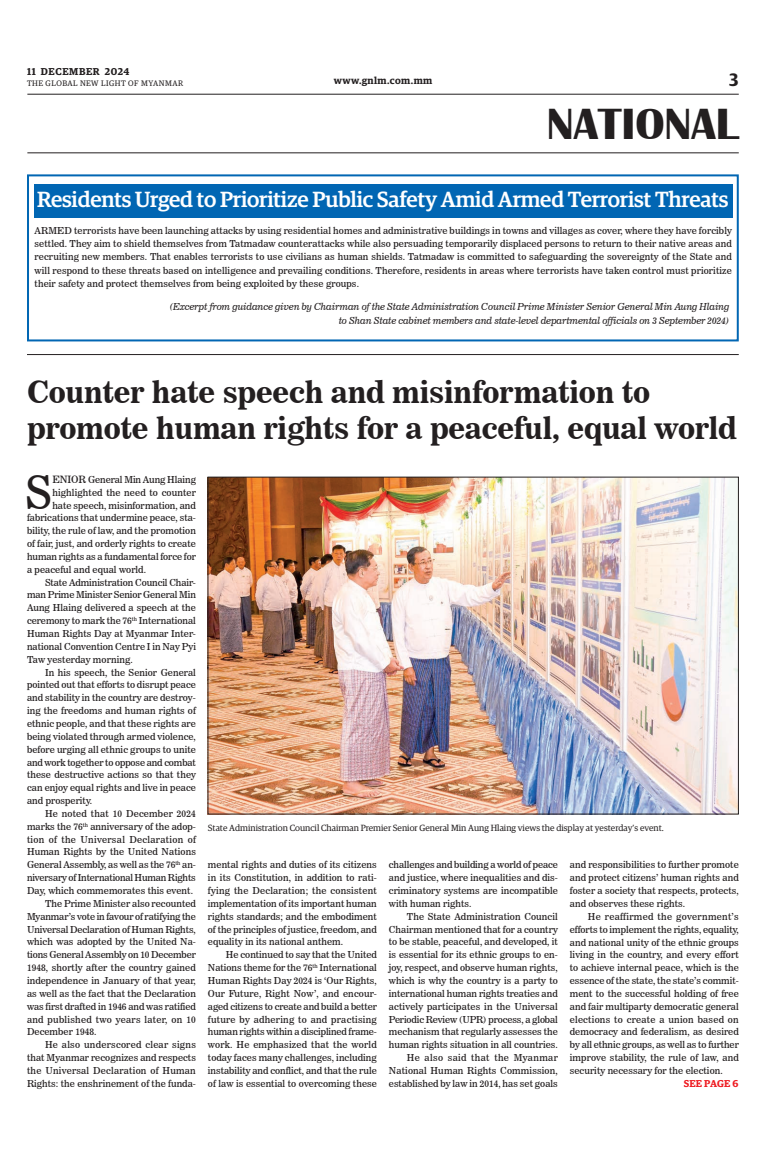
<style>
.page{position:relative;width:773px;height:1152px;background:#fff}
.page>*{position:absolute;margin:0;border:0;box-sizing:border-box;transform-origin:0 0}
._1st_Drop{font:45.3px "News 706 BT Roman C";color:#231f20}
.t1{font:700 45px "Britannic";color:#231f20}
._3_Clm_Head_copy{font:30.2px/36.3px "News 706 BT Bold C";letter-spacing:-.01em;color:#231f20}
.Brief_Head{font:500 22px "Guardian Egyp";letter-spacing:-.01em;color:#fff}
.t2{font:600 18px "Guardian Egyp";color:#231f20}
.t3{font:600 10px "Guardian Egyp";letter-spacing:.04em;color:#231f20}
.t4{font:600 10px "Guardian Egyp";letter-spacing:.06em;color:#231f20}
.Spill_Style{font:600 10px "Guardian Egyp";letter-spacing:.025em;color:#ee1d23}
._2nd_Body{font:9.5px/12.9px "News 706 BT Roman C";letter-spacing:.005em;color:#231f20;text-align:justify}
._1st_Drop-2{font:9.5px "News 706 BT Roman C";letter-spacing:.005em;color:#231f20}
._2nd_Body-2{font:9.5px/13.4px "News 706 BT Italic C";letter-spacing:-.01em;color:#231f20;text-align:right}
.t5{font:9px "Guardian Egyp";color:#231f20}
.t6{font:8px "Guardian Egyp";letter-spacing:.06em;color:#231f20}
.s1{font-size:10px}
</style>
<div class="page">
<hr style="left:27px;top:94px;width:711px;height:1px;background:#231f20">
<hr style="left:27px;top:153px;width:711px;height:1px;background:#231f20">
<div style="left:27px;top:174px;width:711px;height:167px;border:2px solid #0166b3"></div>
<div style="left:34px;top:184px;width:699px;height:34px;background:#0166b3"></div>
<hr style="left:27px;top:354px;width:711px;height:1px;background:#231f20">
<img style="left:210px;top:479px;width:526px;height:333px">
<p class="t4" style="left:27px;top:64px;width:104px">11 DECEMBER 2024</p>
<p class="t6" style="left:27px;top:78px;width:158px">THE GLOBAL NEW LIGHT OF MYANMAR</p>
<p class="t3" style="left:334px;top:73px;width:100px">www.gnlm.com.mm</p>
<h3 class="t2" style="left:729px;top:67px;width:11px">3</h3>
<h2 class="t1" style="left:547px;top:98px;width:193px">NATIONAL</h2>
<p class="Brief_Head" style="left:37px;top:183px;width:693px">Residents Urged to Prioritize Public Safety Amid Armed Terrorist Threats</p>
<p class="_2nd_Body" style="left:35px;top:223px;width:698px;line-height:13.4px">ARMED terrorists have been launching attacks by using residential homes and administrative buildings in towns and villages as cover, where they have forcibly settled. They aim to shield themselves from Tatmadaw counterattacks while also persuading temporarily displaced persons to return to their native areas and recruiting new members. That enables terrorists to use civilians as human shields. Tatmadaw is committed to safeguarding the sovereignty of the State and will respond to these threats based on intelligence and prevailing conditions. Therefore, residents in areas where terrorists have taken control must prioritize their safety and protect themselves from being exploited by these groups.</p>
<p class="_2nd_Body-2" style="left:170px;top:300px;width:561px">(Excerpt from guidance given by Chairman of the State Administration Council Prime Minister Senior General Min Aung Hlaing to Shan State cabinet members and state-level departmental officials on 3 September 2024)</p>
<p class="_3_Clm_Head_copy" style="left:27px;top:374px;width:711px">Counter hate speech and misinformation to promote human rights for a peaceful, equal world</p>
<p class="_1st_Drop" style="left:25px;top:465px;width:29px">S</p>
<p class="_1st_Drop-2" style="left:52px;top:474px;width:145px"><span class="s1">ENIOR</span> General Min Aung Hlaing</p>
<p class="_1st_Drop-2" style="left:52px;top:487px;width:145px">highlighted the need to counter</p>
<p class="_1st_Drop-2" style="left:52px;top:499px;width:145px">hate speech, misinformation, and</p>
<p class="_1st_Drop-2" style="left:27px;top:512px;width:170px">fabrications that undermine peace, sta-</p>
<p class="_1st_Drop-2" style="left:27px;top:525px;width:170px">bility, the rule of law, and the promotion</p>
<p class="_1st_Drop-2" style="left:27px;top:538px;width:170px">of fair, just, and orderly rights to create</p>
<p class="_1st_Drop-2" style="left:27px;top:551px;width:170px">human rights as a fundamental force for</p>
<p class="_1st_Drop-2" style="left:27px;top:564px;width:120px">a peaceful and equal world.</p>
<p class="_2nd_Body" style="left:27px;top:576px;width:170px;text-indent:18px">State Administration Council Chair&shy;man Prime Minister Senior General Min Aung Hlaing delivered a speech at the ceremony to mark the 76<sup>th</sup> International Human Rights Day at Myanmar Inter&shy;national Convention Centre I in Nay Pyi Taw yesterday morning.</p>
<p class="_2nd_Body" style="left:27px;top:666px;width:170px;text-indent:18px">In his speech, the Senior General pointed out that efforts to disrupt peace and stability in the country are destroy&shy;ing the freedoms and human rights of ethnic people, and that these rights are being violated through armed violence, before urging all ethnic groups to unite and work together to oppose and combat these destructive actions so that they can enjoy equal rights and live in peace and prosperity.</p>
<p class="_2nd_Body" style="left:27px;top:807px;width:170px;text-indent:18px">He noted that 10 December 2024 marks the 76<sup>th</sup> anniversary of the adop&shy;tion of the Universal Declaration of Human Rights by the United Nations General Assembly, as well as the 76<sup>th</sup> an&shy;niversary of International Human Rights Day, which commemorates this event.</p>
<p class="_2nd_Body" style="left:27px;top:897px;width:170px;text-indent:18px">The Prime Minister also recounted Myanmar’s vote in favour of ratifying the Universal Declaration of Human Rights, which was adopted by the United Na&shy;tions General Assembly on 10 December 1948, shortly after the country gained independence in January of that year, as well as the fact that the Declaration was first drafted in 1946 and was ratified and published two years later, on 10<br>December 1948.</p>
<p class="_2nd_Body" style="left:27px;top:1038px;width:170px;text-indent:18px">He also underscored clear signs that Myanmar recognizes and respects the Universal Declaration of Human Rights: the enshrinement of the funda-</p>
<p class="t5" style="left:208px;top:821px;width:457px">State Administration Council Chairman Premier Senior General Min Aung Hlaing views the display at yesterday’s event.</p>
<p class="_2nd_Body" style="left:208px;top:858px;width:170px">mental rights and duties of its citizens in its Constitution, in addition to rati&shy;fying the Declaration; the consistent implementation of its important human rights standards; and the embodiment of the principles of justice, freedom, and equality in its national anthem.</p>
<p class="_2nd_Body" style="left:208px;top:949px;width:170px;text-indent:18px">He continued to say that the United Nations theme for the 76<sup>th</sup> International Human Rights Day 2024 is ‘Our Rights, Our Future, Right Now’, and encour&shy;aged citizens to create and build a better future by adhering to and practising human rights within a disciplined frame&shy;work. He emphasized that the world today faces many challenges, including instability and conflict, and that the rule of law is essential to overcoming these</p>
<p class="_2nd_Body" style="left:389px;top:858px;width:170px">challenges and building a world of peace and justice, where inequalities and dis&shy;criminatory systems are incompatible with human rights.</p>
<p class="_2nd_Body" style="left:389px;top:910px;width:170px;text-indent:18px">The State Administration Council Chairman mentioned that for a country to be stable, peaceful, and developed, it is essential for its ethnic groups to en&shy;joy, respect, and observe human rights, which is why the country is a party to international human rights treaties and actively participates in the Universal Periodic Review (UPR) process, a global mechanism that regularly assesses the human rights situation in all countries.</p>
<p class="_2nd_Body" style="left:389px;top:1051px;width:170px;text-indent:18px">He also said that the Myanmar National Human Rights Commission, established by law in 2014, has set goals</p>
<p class="_2nd_Body" style="left:570px;top:859px;width:170px">and responsibilities to further promote and protect citizens’ human rights and foster a society that respects, protects, and observes these rights.</p>
<p class="_2nd_Body" style="left:570px;top:910px;width:170px;text-indent:18px">He reaffirmed the government’s efforts to implement the rights, equality, and national unity of the ethnic groups living in the country, and every effort to achieve internal peace, which is the essence of the state, the state’s commit&shy;ment to the successful holding of free and fair multiparty democratic general elections to create a union based on democracy and federalism, as desired by all ethnic groups, as well as to further improve stability, the rule of law, and security necessary for the election.</p>
<p class="Spill_Style" style="left:683px;top:1076px;width:56px">SEE PAGE 6</p>
</div>
